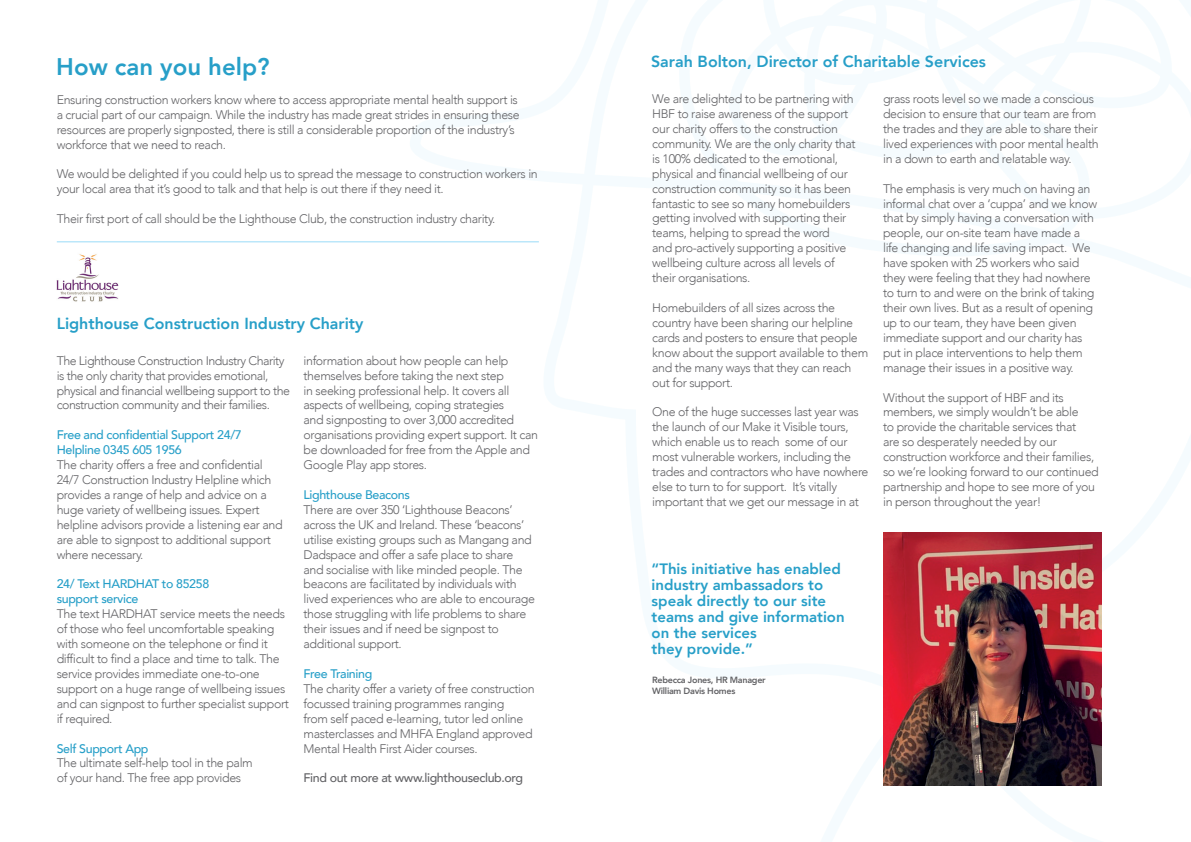
<style>
.page{position:relative;width:1191px;height:842px;background:#fff}
.page>*{position:absolute;margin:0;border:0;box-sizing:border-box;transform-origin:0 0}
.t1{font:800 24px "Avenir";color:#279fc8}
.t2{font:800 16px "Avenir";color:#279fc8}
.t3{font:800 15px/16px "Avenir";color:#279fc8}
.t4{font:300 12.4px/14.9px "Avenir";letter-spacing:-.03em;color:#636366}
.t5{font:500 12.4px/14.9px "Avenir";letter-spacing:-.03em;color:#279fc8}
.t6{font:500 12.4px "Avenir";letter-spacing:-.03em;color:#636366}
.t7{font:800 9px "Avenir";letter-spacing:-.03em;color:#636366}
</style>
<div class="page">
<hr style="left:57px;top:242px;width:482px;height:1px;background:#99dbf8">
<img style="left:56px;top:254px;width:63px;height:48px">
<img style="left:883px;top:533px;width:218px;height:252px">
<p class="t1" style="left:56px;top:48px;width:215px">How can you help?</p>
<p class="t4" style="left:57px;top:92px;width:464px">Ensuring construction workers know where to access appropriate mental health support is a crucial part of our campaign. While the industry has made great strides in ensuring these resources are properly signposted, there is still a considerable proportion of the industry’s workforce that we need to reach.</p>
<p class="t4" style="left:57px;top:167px;width:482px">We would be delighted if you could help us to spread the message to construction workers in your local area that it’s good to talk and that help is out there if they need it.</p>
<p class="t4" style="left:57px;top:211px;width:440px">Their first port of call should be the Lighthouse Club, the construction industry charity.</p>
<p class="t2" style="left:57px;top:311px;width:308px">Lighthouse Construction Industry Charity</p>
<p class="t4" style="left:57px;top:353px;width:235px">The Lighthouse Construction Industry Charity is the only charity that provides emotional, physical and financial wellbeing support to the construction community and their families.</p>
<p class="t5" style="left:57px;top:427px;width:186px">Free and confidential Support 24/7</p>
<p class="t5" style="left:57px;top:442px;width:127px">Helpline 0345 605 1956</p>
<p class="t4" style="left:57px;top:457px;width:227px">The charity offers a free and confidential 24/7 Construction Industry Helpline which provides a range of help and advice on a huge variety of wellbeing issues. Expert helpline advisors provide a listening ear and are able to signpost to additional support where necessary.</p>
<p class="t5" style="left:57px;top:576px;width:154px">24/ Text HARDHAT to 85258 support service</p>
<p class="t4" style="left:57px;top:607px;width:234px">The text HARDHAT service meets the needs of those who feel uncomfortable speaking with someone on the telephone or find it difficult to find a place and time to talk. The service provides immediate one-to-one support on a huge range of wellbeing issues and can signpost to further specialist support if required.</p>
<p class="t5" style="left:57px;top:740px;width:93px">Self Support App</p>
<p class="t4" style="left:57px;top:756px;width:198px">The ultimate self-help tool in the palm</p>
<p class="t4" style="left:57px;top:771px;width:186px">of your hand. The free app provides</p>
<p class="t4" style="left:303px;top:353px;width:236px">information about how people can help themselves before taking the next step<br>in seeking professional help. It covers all aspects of wellbeing, coping strategies<br>and signposting to over 3,000 accredited organisations providing expert support. It can be downloaded for free from the Apple and Google Play app stores.</p>
<p class="t5" style="left:303px;top:486px;width:108px">Lighthouse Beacons</p>
<p class="t4" style="left:303px;top:502px;width:233px">There are over 350 ‘Lighthouse Beacons’ across the UK and Ireland. These ‘beacons’ utilise existing groups such as Mangang and Dadspace and offer a safe place to share and socialise with like minded people. The beacons are facilitated by individuals with lived experiences who are able to encourage those struggling with life problems to share their issues and if need be signpost to additional support.</p>
<p class="t5" style="left:303px;top:665px;width:70px">Free Training</p>
<p class="t4" style="left:303px;top:681px;width:233px">The charity offer a variety of free construction focussed training programmes ranging<br>from self paced e-learning, tutor led online masterclasses and MHFA England approved Mental Health First Aider courses.</p>
<p class="t6" style="left:303px;top:767px;width:221px">Find out more at www.lighthouseclub.org</p>
<p class="t2" style="left:651px;top:49px;width:336px">Sarah Bolton, Director of Charitable Services</p>
<p class="t4" style="left:652px;top:91px;width:205px">We are delighted to be partnering with HBF to raise awareness of the support our charity offers to the construction community. We are the only charity that is 100% dedicated to the emotional, physical and financial wellbeing of our construction community so it has been fantastic to see so many homebuilders getting involved with supporting their teams, helping to spread the word<br>and pro-actively supporting a positive wellbeing culture across all levels of their organisations.</p>
<p class="t4" style="left:652px;top:300px;width:218px">Homebuilders of all sizes across the country have been sharing our helpline cards and posters to ensure that people know about the support available to them and the many ways that they can reach out for support.</p>
<p class="t4" style="left:652px;top:405px;width:218px">One of the huge successes last year was the launch of our Make it Visible tours, which enable us to reach some of our most vulnerable workers, including the trades and contractors who have nowhere else to turn to for support. It’s vitally important that we get our message in at</p>
<p class="t4" style="left:883px;top:91px;width:217px">grass roots level so we made a conscious decision to ensure that our team are from the trades and they are able to share their lived experiences with poor mental health in a down to earth and relatable way.</p>
<p class="t4" style="left:883px;top:181px;width:215px">The emphasis is very much on having an informal chat over a ‘cuppa’ and we know that by simply having a conversation with people, our on-site team have made a life changing and life saving impact. We have spoken with 25 workers who said they were feeling that they had nowhere to turn to and were on the brink of taking their own lives. But as a result of opening up to our team, they have been given immediate support and our charity has put in place interventions to help them manage their issues in a positive way.</p>
<p class="t4" style="left:883px;top:390px;width:217px">Without the support of HBF and its members, we simply wouldn’t be able<br>to provide the charitable services that<br>are so desperately needed by our construction workforce and their families, so we’re looking forward to our continued partnership and hope to see more of you in person throughout the year!</p>
<p class="t3" style="left:651px;top:560px;width:195px">“This initiative has enabled industry ambassadors to speak directly to our site teams and give information on the services<br>they provide.”</p>
<p class="t7" style="left:652px;top:673px;width:115px">Rebecca Jones, HR Manager</p>
<p class="t7" style="left:652px;top:684px;width:85px">William Davis Homes</p>
</div>
